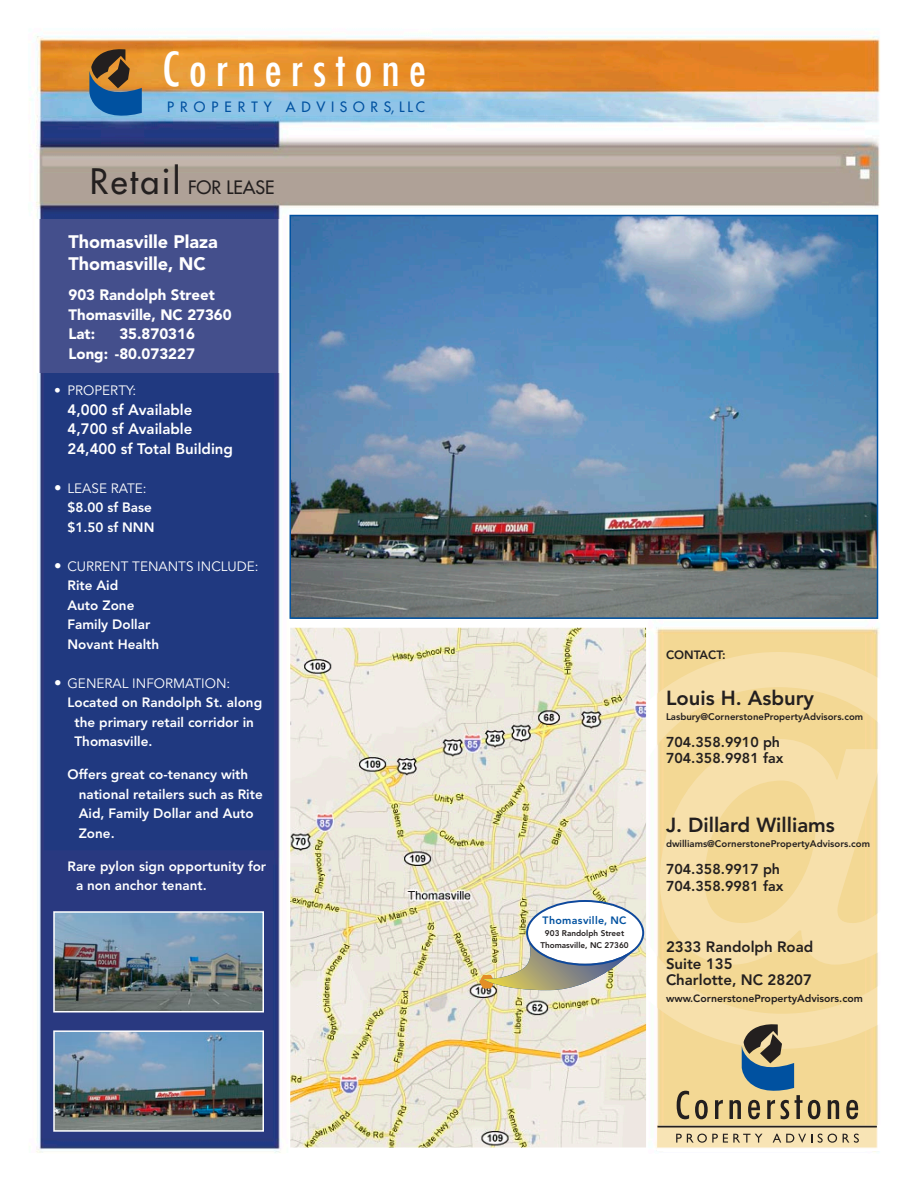
<style>
.page{position:relative;width:918px;height:1188px;background:#fff}
.page>*{position:absolute;margin:0;border:0;box-sizing:border-box;transform-origin:0 0}
.t1{font:500 condensed 45.75px "Futura";letter-spacing:.2em;color:#fff}
.t2{font:800 20.25px "Avenir";color:#231f1f}
.t3{font:900 18px "Avenir";color:#fff}
.t4{font:18px "Futura";color:#231f1f}
.t5{font:900 15px "Avenir";color:#fff}
.t6{font:800 15px "Avenir";color:#fff}
.t7{font:800 15px "Avenir";color:#231f1f}
.t8{font:800 14.25px "Avenir";color:#231f1f}
.t9{font:13.95px "Futura";letter-spacing:.41em;color:#0051a0}
.t10{font:800 13.5px/19.5px "Avenir";color:#fff}
.t11{font:13.5px "Avenir";color:#fff}
.t12{font:800 12px "Avenir";color:#231f1f}
.t13{font:800 10.65px "Avenir";letter-spacing:.03em;color:#0051a0}
.t14{font:800 10.5px "Avenir";color:#231f1f}
.t15{font:800 9.6px "Avenir";color:#231f1f}
.t16{font:800 8.25px "Avenir";color:#231f1f}
.s1{font-size:34.2px}
.s2{font-weight:800}
.s3{font-weight:800;font-size:15px}
</style>
<div class="page">
<img style="left:29px;top:29px;width:851px;height:1124px">
<img style="left:646px;top:652px;width:234px;height:397px">
<svg style="left:89px;top:49px;width:53px;height:69px;background:#626662"></svg>
<div style="left:36px;top:219px;width:246px;height:85px;background:#444f8c"></div>
<img style="left:657px;top:1126px;width:223px;height:25px">
<svg style="left:677px;top:1091px;width:12px;height:28px"></svg>
<svg style="left:695px;top:1100px;width:13px;height:19px"></svg>
<svg style="left:715px;top:1100px;width:8px;height:19px"></svg>
<svg style="left:729px;top:1024px;width:91px;height:95px;background:#aca585"></svg>
<svg style="left:828px;top:1100px;width:11px;height:19px"></svg>
<svg style="left:846px;top:1100px;width:12px;height:19px"></svg>
<svg style="left:676px;top:1134px;width:87px;height:9px"></svg>
<svg style="left:773px;top:1134px;width:39px;height:9px"></svg>
<svg style="left:818px;top:1134px;width:19px;height:9px"></svg>
<svg style="left:843px;top:1134px;width:16px;height:9px"></svg>
<hr style="left:658px;top:1126px;width:219px;height:2px;background:#231f1f">
<div style="left:36px;top:304px;width:246px;height:68px;background:#444f8c"></div>
<img style="left:56px;top:1033px;width:205px;height:96px">
<div style="left:53px;top:1030px;width:211px;height:102px;border:2px solid #fff"></div>
<img style="left:290px;top:628px;width:356px;height:520px">
<svg style="left:479px;top:900px;width:165px;height:91px"></svg>
<img style="left:293px;top:218px;width:582px;height:398px">
<div style="left:290px;top:215px;width:588px;height:404px;border:2px solid #0051a0"></div>
<img style="left:56px;top:914px;width:205px;height:95px">
<div style="left:53px;top:911px;width:211px;height:101px;border:2px solid #fff"></div>
<p class="t1" style="left:163px;top:40px;width:265px">Cornerstone</p>
<p class="t9" style="left:167px;top:97px;width:260px">PROP ERTY ADVISORS, LLC</p>
<p class="t4" style="left:90px;top:175px;width:147px"><span class="s1">RETAIL</span> FOR LEASE</p>
<p class="t3" style="left:68px;top:231px;width:151px">Thomasville Plaza</p>
<p class="t3" style="left:68px;top:253px;width:139px">Thomasville, NC</p>
<p class="t5" style="left:68px;top:286px;width:148px">903 Randolph Street</p>
<p class="t5" style="left:68px;top:306px;width:165px">Thomasville, NC 27360</p>
<p class="t5" style="left:68px;top:325px;width:28px">Lat:</p>
<p class="t5" style="left:119px;top:325px;width:77px">35.870316</p>
<p class="t5" style="left:68px;top:345px;width:128px">Long: -80.073227</p>
<p class="t11" style="left:54px;top:383px;width:84px"><span class="s2">•</span> PROPERTY:</p>
<p class="t6" style="left:68px;top:400px;width:126px">4,000 sf Available</p>
<p class="t6" style="left:68px;top:420px;width:126px">4,700 sf Available</p>
<p class="t6" style="left:68px;top:439px;width:167px">24,400 sf Total Building</p>
<p class="t11" style="left:54px;top:480px;width:94px"><span class="s3">•</span> LEASE RATE:</p>
<p class="t10" style="left:68px;top:498px;width:86px">$8.00 sf Base</p>
<p class="t10" style="left:68px;top:517px;width:88px">$1.50 sf NNN</p>
<p class="t11" style="left:54px;top:558px;width:206px"><span class="s3">•</span> CURRENT TENANTS INCLUDE:</p>
<p class="t10" style="left:68px;top:576px;width:52px">Rite Aid</p>
<p class="t10" style="left:68px;top:595px;width:68px">Auto Zone</p>
<p class="t10" style="left:68px;top:615px;width:84px">Family Dollar</p>
<p class="t10" style="left:68px;top:634px;width:93px">Novant Health</p>
<p class="t11" style="left:54px;top:675px;width:178px"><span class="s3">•</span> GENERAL I NFORMATION:</p>
<p class="t10" style="left:75px;top:693px;width:189px;text-indent:-7px">Located on Randolph St. along the primary retail corridor in<br>Thomasville.</p>
<p class="t10" style="left:79px;top:765px;width:186px;text-indent:-11px">Offers great co-tenancy with national retailers such as Rite<br>Aid, Family Dollar and Auto<br>Zone.</p>
<p class="t10" style="left:76px;top:856px;width:192px;text-indent:-9px">Rare pylon sign opportunity for a non anchor tenant.</p>
<p class="t13" style="left:543px;top:914px;width:85px">Thomasville, NC</p>
<p class="t16" style="left:545px;top:928px;width:81px">903 Randolph Street</p>
<p class="t16" style="left:540px;top:940px;width:90px">Thomasville, NC 27360</p>
<p class="t12" style="left:666px;top:648px;width:61px">CONTACT:</p>
<p class="t2" style="left:666px;top:686px;width:150px">Louis H. Asbury</p>
<p class="t15" style="left:666px;top:711px;width:199px">Lasbury@CornerstonePropertyAdvisors.com</p>
<p class="t8" style="left:666px;top:733px;width:116px">704.358.9910 ph</p>
<p class="t8" style="left:666px;top:750px;width:119px">704.358.9981 fax</p>
<p class="t2" style="left:666px;top:813px;width:170px">J. Dillard Williams</p>
<p class="t15" style="left:666px;top:838px;width:205px">dwilliams@CornerstonePropertyAdvisors.com</p>
<p class="t8" style="left:666px;top:861px;width:116px">704.358.9917 ph</p>
<p class="t8" style="left:666px;top:878px;width:119px">704.358.9981 fax</p>
<p class="t7" style="left:666px;top:938px;width:149px">2333 Randolph Road</p>
<p class="t7" style="left:666px;top:955px;width:68px">Suite 135</p>
<p class="t7" style="left:666px;top:971px;width:148px">Charlotte, NC 28207</p>
<p class="t14" style="left:666px;top:992px;width:198px">www.CornerstonePropertyAdvisors.com</p>
</div>
